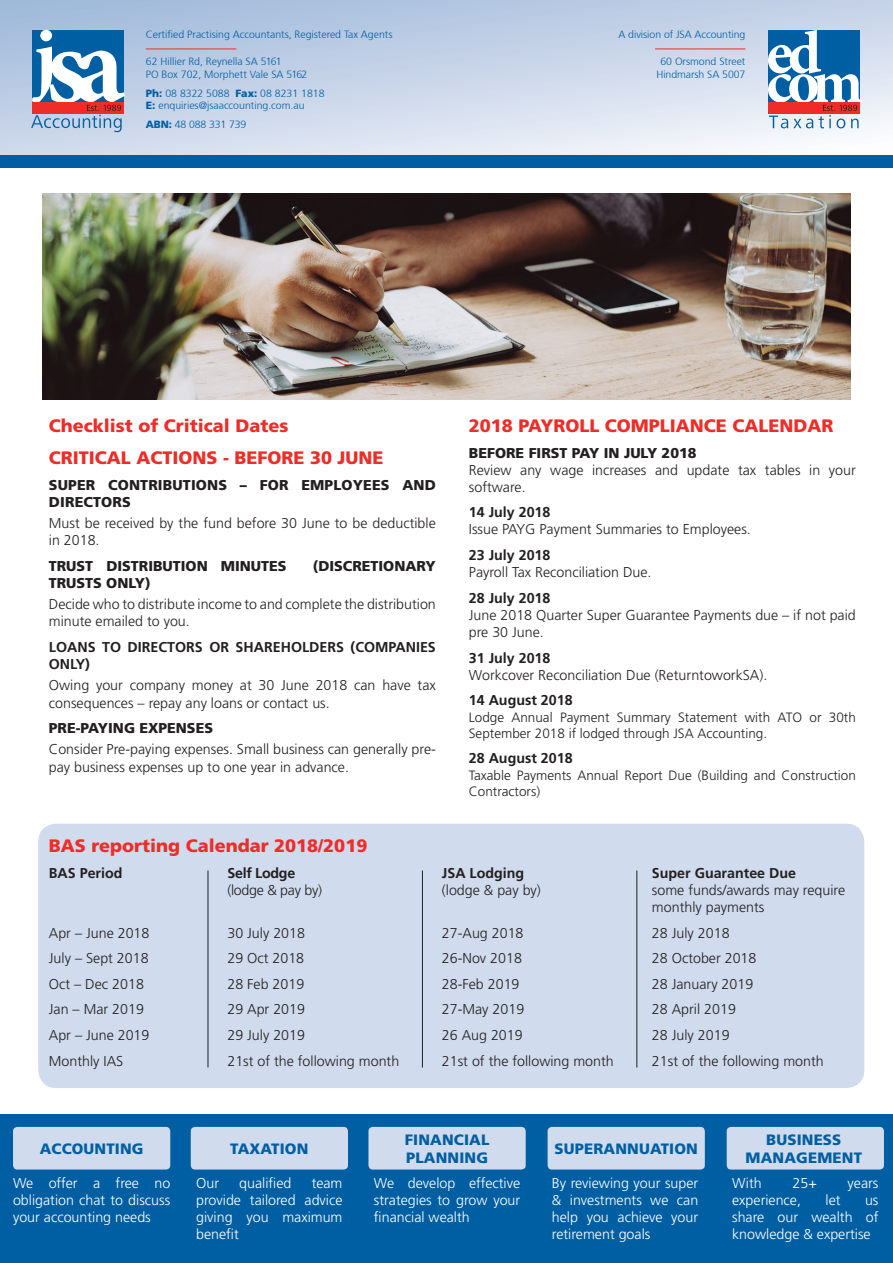
<style>
.page{position:relative;width:893px;height:1263px;background:#fff}
.page>*{position:absolute;margin:0;border:0;box-sizing:border-box;transform-origin:0 0}
.t1{font:900 18px/32.1px "Frutiger LT Std";color:#ee2d28}
.t2{font:900 15px/18px "Frutiger LT Std";letter-spacing:.01em;color:#005fa2}
.t3{font:300 14.25px/17.1px "Frutiger LT Std";color:#231f20}
.t4{font:300 14.25px/17.1px "Frutiger LT Std";color:#fff;text-align:justify}
.t5{font:700 14.25px/17.1px "Frutiger LT Std";color:#231f20}
.t6{font:900 14.25px/17.1px "Frutiger LT Std";color:#231f20}
.t7{font:300 14.25px "Frutiger LT Std";letter-spacing:-.02em;color:#231f20}
.t8{font:700 14.25px "Frutiger LT Std";letter-spacing:-.02em;color:#231f20}
.t9{font:300 13.5px/16.2px "Frutiger LT Std";color:#231f20}
.t10{font:300 10.5px/12.6px "Frutiger 45";color:#005fa2}
.s1{font-family:"Frutiger LT Std";font-weight:900}
</style>
<div class="page">
<img style="left:43px;top:193px;width:807px;height:207px">
<div style="left:38px;top:824px;width:826px;height:264px;background:#d0dbed;border-radius:18px"></div>
<svg style="left:0;top:0;width:893px;height:155px;background:#cad7e9"></svg>
<div style="left:0;top:155px;width:893px;height:13px;background:#005fa2"></div>
<hr style="left:208px;top:870px;width:1px;height:197px;background:#231f20">
<hr style="left:422px;top:870px;width:1px;height:197px;background:#231f20">
<hr style="left:636px;top:870px;width:1px;height:197px;background:#231f20">
<div style="left:0;top:1114px;width:893px;height:149px;background:#005fa2"></div>
<div style="left:13px;top:1127px;width:157px;height:42px;background:#d0dbed;border-radius:4px"></div>
<div style="left:191px;top:1127px;width:157px;height:42px;background:#d0dbed;border-radius:4px"></div>
<div style="left:368px;top:1127px;width:158px;height:42px;background:#d0dbed;border-radius:4px"></div>
<div style="left:548px;top:1127px;width:157px;height:42px;background:#d0dbed;border-radius:4px"></div>
<div style="left:727px;top:1127px;width:157px;height:42px;background:#d0dbed;border-radius:4px"></div>
<svg style="left:768px;top:30px;width:94px;height:98px"></svg>
<hr style="left:655px;top:49px;width:90px;height:1px;background:#ee2d28">
<hr style="left:146px;top:49px;width:90px;height:1px;background:#ee2d28">
<svg style="left:31px;top:30px;width:94px;height:102px"></svg>
<p class="t10" style="left:146px;top:28px;width:248px">Certified Practising Accountants, Registered Tax Agents</p>
<p class="t10" style="left:146px;top:55px;width:163px">62 Hillier Rd, Reynella SA 5161<br>PO Box 702, Morphett Vale SA 5162</p>
<p class="t10" style="left:146px;top:87px;width:180px"><span class="s1">Ph:</span> 08 8322 5088 <span class="s1">Fax:</span> 08 8231 1818<br><span class="s1">E:</span> enquiries@jsaaccounting.com.au</p>
<p class="t10" style="left:146px;top:118px;width:102px"><span class="s1">ABN:</span> 48 088 331 739</p>
<p class="t10" style="left:618px;top:28px;width:128px">A division of JSA Accounting</p>
<p class="t10" style="left:656px;top:55px;width:91px;text-align:center">60 Orsmond Street<br>Hindmarsh SA 5007</p>
<p class="t1" style="left:49px;top:410px;width:336px">Checklist of Critical Dates<br>CRITICAL ACTIONS - BEFORE 30 JUNE</p>
<p class="t6" style="left:49px;top:476px;width:388px">SUPER CONTRIBUTIONS – FOR EMPLOYEES AND<br>DIRECTORS</p>
<p class="t3" style="left:49px;top:515px;width:388px">Must be received by the fund before 30 June to be deductible in 2018.</p>
<p class="t6" style="left:49px;top:557px;width:239px">TRUST DISTRIBUTION MINUTES</p>
<p class="t6" style="left:313px;top:557px;width:125px">(DISCRETIONARY</p>
<p class="t6" style="left:49px;top:574px;width:103px">TRUSTS ONLY)</p>
<p class="t3" style="left:49px;top:596px;width:388px">Decide who to distribute income to and complete the distribution minute emailed to you.</p>
<p class="t5" style="left:49px;top:638px;width:388px">LOANS TO DIRECTORS OR SHAREHOLDERS (COMPANIES<br>ONLY)</p>
<p class="t3" style="left:49px;top:677px;width:388px">Owing your company money at 30 June 2018 can have tax consequences – repay any loans or contact us.</p>
<p class="t6" style="left:49px;top:719px;width:166px">PRE-PAYING EXPENSES</p>
<p class="t3" style="left:49px;top:741px;width:388px">Consider Pre-paying expenses. Small business can generally pre&shy;pay business expenses up to one year in advance.</p>
<p class="t1" style="left:469px;top:410px;width:366px">2018 PAYROLL COMPLIANCE CALENDAR</p>
<p class="t6" style="left:469px;top:444px;width:229px">BEFORE FIRST PAY IN JULY 2018</p>
<p class="t3" style="left:469px;top:461px;width:388px">Review any wage increases and update tax tables in your software.</p>
<p class="t5" style="left:469px;top:504px;width:83px">14 July 2018</p>
<p class="t3" style="left:469px;top:521px;width:283px">Issue PAYG Payment Summaries to Employees.</p>
<p class="t5" style="left:469px;top:547px;width:83px">23 July 2018</p>
<p class="t3" style="left:469px;top:564px;width:184px">Payroll Tax Reconciliation Due.</p>
<p class="t5" style="left:469px;top:589px;width:83px">28 July 2018</p>
<p class="t3" style="left:469px;top:607px;width:388px">June 2018 Quarter Super Guarantee Payments due – if not paid pre 30 June.</p>
<p class="t5" style="left:469px;top:649px;width:83px">31 July 2018</p>
<p class="t3" style="left:469px;top:666px;width:300px">Workcover Reconciliation Due (ReturntoworkSA).</p>
<p class="t5" style="left:469px;top:692px;width:105px">14 August 2018</p>
<p class="t9" style="left:469px;top:709px;width:388px">Lodge Annual Payment Summary Statement with ATO or 30th<br>September 2018 if lodged through JSA Accounting.</p>
<p class="t5" style="left:469px;top:750px;width:105px">28 August 2018</p>
<p class="t9" style="left:469px;top:767px;width:388px">Taxable Payments Annual Report Due (Building and Construction<br>Contractors)</p>
<p class="t1" style="left:49px;top:830px;width:320px">BAS reporting Calendar 2018/2019</p>
<p class="t5" style="left:49px;top:864px;width:75px">BAS Period</p>
<p class="t8" style="left:227px;top:864px;width:69px">Self Lodge</p>
<p class="t5" style="left:442px;top:864px;width:84px">JSA Lodging</p>
<p class="t5" style="left:652px;top:864px;width:146px">Super Guarantee Due</p>
<p class="t7" style="left:227px;top:882px;width:96px">(lodge &amp; pay by)</p>
<p class="t3" style="left:442px;top:881px;width:100px">(lodge &amp; pay by)</p>
<p class="t3" style="left:652px;top:881px;width:195px">some funds/awards may require monthly payments</p>
<p class="t3" style="left:49px;top:924px;width:102px">Apr – June 2018</p>
<p class="t3" style="left:227px;top:924px;width:79px">30 July 2018</p>
<p class="t3" style="left:442px;top:924px;width:83px">27-Aug 2018</p>
<p class="t3" style="left:652px;top:924px;width:79px">28 July 2018</p>
<p class="t3" style="left:49px;top:950px;width:101px">July – Sept 2018</p>
<p class="t3" style="left:227px;top:950px;width:78px">29 Oct 2018</p>
<p class="t3" style="left:442px;top:950px;width:81px">26-Nov 2018</p>
<p class="t3" style="left:652px;top:950px;width:106px">28 October 2018</p>
<p class="t3" style="left:49px;top:975px;width:97px">Oct – Dec 2018</p>
<p class="t3" style="left:227px;top:975px;width:78px">28 Feb 2019</p>
<p class="t3" style="left:442px;top:975px;width:79px">28-Feb 2019</p>
<p class="t3" style="left:652px;top:975px;width:103px">28 January 2019</p>
<p class="t3" style="left:49px;top:1001px;width:97px">Jan – Mar 2019</p>
<p class="t3" style="left:227px;top:1001px;width:79px">29 Apr 2019</p>
<p class="t3" style="left:442px;top:1001px;width:84px">27-May 2019</p>
<p class="t3" style="left:652px;top:1001px;width:85px">28 April 2019</p>
<p class="t3" style="left:49px;top:1027px;width:102px">Apr – June 2019</p>
<p class="t3" style="left:227px;top:1027px;width:79px">29 July 2019</p>
<p class="t3" style="left:442px;top:1027px;width:82px">26 Aug 2019</p>
<p class="t3" style="left:652px;top:1027px;width:79px">28 July 2019</p>
<p class="t3" style="left:49px;top:1052px;width:76px">Monthly IAS</p>
<p class="t3" style="left:227px;top:1052px;width:173px">21st of the following month</p>
<p class="t3" style="left:442px;top:1052px;width:173px">21st of the following month</p>
<p class="t3" style="left:652px;top:1052px;width:173px">21st of the following month</p>
<p class="t2" style="left:40px;top:1140px;width:105px">ACCOUNTING</p>
<p class="t2" style="left:230px;top:1140px;width:80px">TAXATION</p>
<p class="t2" style="left:405px;top:1131px;width:86px">FINANCIAL<br>PLANNING</p>
<p class="t2" style="left:554px;top:1140px;width:145px">SUPERANNUATION</p>
<p class="t2" style="left:746px;top:1131px;width:118px;text-align:center">BUSINESS<br>MANAGEMENT</p>
<p class="t4" style="left:13px;top:1174px;width:159px">We offer a free no obligation chat to discuss your accounting needs</p>
<p class="t4" style="left:196px;top:1174px;width:24px">Our</p>
<p class="t4" style="left:239px;top:1174px;width:54px">qualified</p>
<p class="t4" style="left:196px;top:1174px;width:148px;text-indent:115px">team provide tailored advice giving you maximum benefit</p>
<p class="t4" style="left:374px;top:1174px;width:148px">We develop effective strategies to grow your financial wealth</p>
<p class="t4" style="left:552px;top:1174px;width:148px">By reviewing your super &amp; investments we can help you achieve your retirement goals</p>
<p class="t4" style="left:732px;top:1174px;width:31px">With</p>
<p class="t4" style="left:792px;top:1174px;width:26px">25+</p>
<p class="t4" style="left:848px;top:1174px;width:32px">years</p>
<p class="t4" style="left:732px;top:1191px;width:70px">experience,</p>
<p class="t4" style="left:825px;top:1191px;width:17px">let</p>
<p class="t4" style="left:732px;top:1191px;width:148px;text-indent:133px">us share our wealth of knowledge &amp; expertise</p>
</div>
